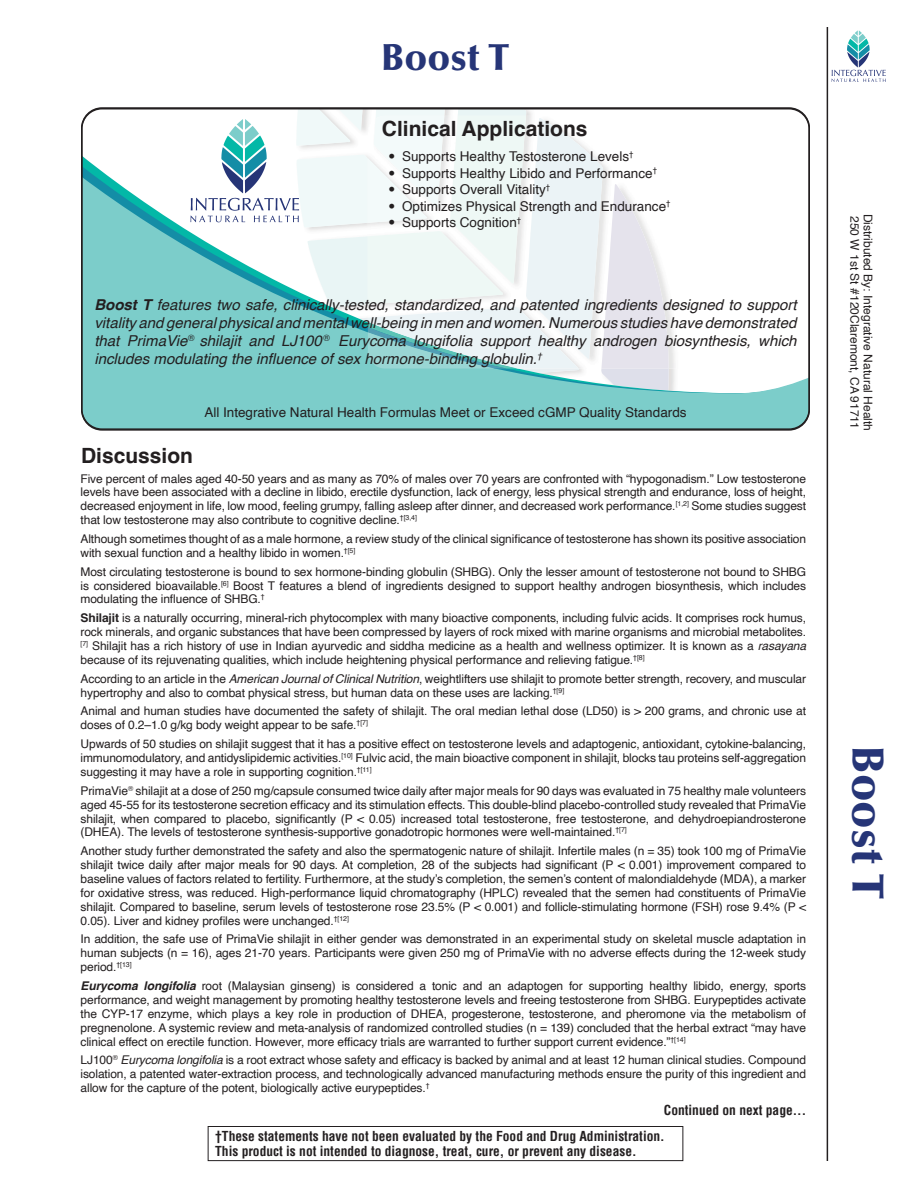
<style>
.page{position:relative;width:918px;height:1188px;background:#fff}
.page>*{position:absolute;margin:0;border:0;box-sizing:border-box;transform-origin:0 0}
.Product_Title_Side{font:900 45px "Optima LT Std";color:#263577}
.Product_Title{font:900 37.5px "Optima LT Std";color:#263577}
.Subheader_Clinical_A{font:700 21px "Helvetica";color:#231f20}
.Subheader{font:700 21px "Helvetica";color:#231f20}
.Text_in_Box{font:italic 15px/18px "Helvetica";color:#231f20;text-align:justify}
.Distributor_Statemen{font:13.5px "Helvetica";color:#231f20}
.t1{font:700 condensed 13.5px/15px "Helvetica";color:#231f20}
.Product_descriptor{font:12px/13.8px "Helvetica";letter-spacing:-.01em;color:#231f20;text-align:justify}
.Contact_Information{font:12px "Helvetica";color:#231f20}
.s1{font-family:"Trade Gothic LT Std"}
.s2{font-weight:700}
.s3{font-style:italic}
.s4{font-weight:700;font-style:italic}
</style>
<div class="page">
<svg style="left:81px;top:107px;width:729px;height:322px;fill:#7ccdca"></svg>
<svg style="left:680px;top:116px;width:115px;height:253px"></svg>
<svg style="left:190px;top:110px;width:479px;height:281px"></svg>
<svg style="left:832px;top:30px;width:54px;height:52px"></svg>
<hr style="left:827px;top:27px;width:1px;height:1134px;background:#231f20">
<div style="left:208px;top:1126px;width:475px;height:35px;border:1px solid #231f20"></div>
<p class="Product_Title" style="left:382px;top:35px;width:129px">Boost T</p>
<p class="Subheader_Clinical_A" style="left:382px;top:115px;width:207px">Clinical Applications</p>
<p class="Distributor_Statemen" style="left:389px;top:146px;width:247px"><span class="s1">•</span> Supports Healthy Testosterone Levels<sup>†</sup></p>
<p class="Distributor_Statemen" style="left:389px;top:163px;width:270px"><span class="s1">•</span> Supports Healthy Libido and Performance<sup>†</sup></p>
<p class="Distributor_Statemen" style="left:389px;top:179px;width:163px"><span class="s1">•</span> Supports Overall Vitality<sup>†</sup></p>
<p class="Distributor_Statemen" style="left:389px;top:196px;width:284px"><span class="s1">•</span> Optimizes Physical Strength and Endurance<sup>†</sup></p>
<p class="Distributor_Statemen" style="left:389px;top:212px;width:134px"><span class="s1">•</span> Supports Cognition<sup>†</sup></p>
<p class="Text_in_Box" style="left:94px;top:296px;width:704px"><span class="s2">Boost T</span> features two safe, clinically-tested, standardized, and patented ingredients designed to support vitality and general physical and mental well-being in men and women. Numerous studies have demonstrated that PrimaVie<sup>®</sup> shilajit and LJ100 <sup>®</sup> Eurycoma longifolia support healthy androgen biosynthesis, which includes modulating the influence of sex hormone-binding globulin.<sup>†</sup></p>
<p class="Distributor_Statemen" style="left:204px;top:402px;width:484px">All Integrative Natural Health Formulas Meet or Exceed cGMP Quality Standards</p>
<p class="Subheader" style="left:81px;top:443px;width:114px">Discussion</p>
<p class="Product_descriptor" style="left:81px;top:472px;width:727px">Five percent of males aged 40-50 years and as many as 70% of males over 70 years are confronted with “hypogonadism.” Low testosterone levels have been associated with a decline in libido, erectile dysfunction, lack of energy, less physical strength and endurance, loss of height, decreased enjoyment in life, low mood, feeling grumpy, falling asleep after dinner, and decreased work performance.<sup>[1,2]</sup> Some studies suggest that low testosterone may also contribute to cognitive decline.<sup>†[3,4]</sup></p>
<p class="Product_descriptor" style="left:81px;top:532px;width:727px">Although sometimes thought of as a male hormone, a review study of the clinical significance of testosterone has shown its positive association with sexual function and a healthy libido in women.<sup>†[5]</sup></p>
<p class="Product_descriptor" style="left:81px;top:565px;width:727px">Most circulating testosterone is bound to sex hormone-binding globulin (SHBG). Only the lesser amount of testosterone not bound to SHBG is considered bioavailable.<sup>[6]</sup> Boost T features a blend of ingredients designed to support healthy androgen biosynthesis, which includes modulating the influence of SHBG.<sup>†</sup></p>
<p class="Product_descriptor" style="left:81px;top:612px;width:727px"><span class="s2">Shilajit</span> is a naturally occurring, mineral-rich phytocomplex with many bioactive components, including fulvic acids. It comprises rock humus, rock minerals, and organic substances that have been compressed by layers of rock mixed with marine organisms and microbial metabolites. <sup>[7]</sup> Shilajit has a rich history of use in Indian ayurvedic and siddha medicine as a health and wellness optimizer. It is known as a <span class="s3">rasayana </span>because of its rejuvenating qualities, which include heightening physical performance and relieving fatigue.<sup>†[8]</sup></p>
<p class="Product_descriptor" style="left:81px;top:672px;width:727px">According to an article in the <span class="s3">American Journal of Clinical Nutrition</span>, weightlifters use shilajit to promote better strength, recovery, and muscular hypertrophy and also to combat physical stress, but human data on these uses are lacking.<sup>†[9]</sup></p>
<p class="Product_descriptor" style="left:81px;top:705px;width:727px">Animal and human studies have documented the safety of shilajit. The oral median lethal dose (LD50) is &gt; 200 grams, and chronic use at doses of 0.2–1.0 g/kg body weight appear to be safe.<sup>†[7]</sup></p>
<p class="Product_descriptor" style="left:81px;top:737px;width:727px">Upwards of 50 studies on shilajit suggest that it has a positive effect on testosterone levels and adaptogenic, antioxidant, cytokine-balancing, immunomodulatory, and antidyslipidemic activities.<sup>[10]</sup> Fulvic acid, the main bioactive component in shilajit, blocks tau proteins self-aggregation suggesting it may have a role in supporting cognition.<sup>†[11]</sup></p>
<p class="Product_descriptor" style="left:81px;top:784px;width:727px">PrimaVie<sup>®</sup> shilajit at a dose of 250 mg/capsule consumed twice daily after major meals for 90 days was evaluated in 75 healthy male volunteers aged 45-55 for its testosterone secretion efficacy and its stimulation effects. This double-blind placebo-controlled study revealed that PrimaVie shilajit, when compared to placebo, significantly (P &lt; 0.05) increased total testosterone, free testosterone, and dehydroepiandrosterone (DHEA). The levels of testosterone synthesis-supportive gonadotropic hormones were well-maintained.<sup>†[7]</sup></p>
<p class="Product_descriptor" style="left:81px;top:845px;width:727px">Another study further demonstrated the safety and also the spermatogenic nature of shilajit. Infertile males (n = 35) took 100 mg of PrimaVie shilajit twice daily after major meals for 90 days. At completion, 28 of the subjects had significant (P &lt; 0.001) improvement compared to baseline values of factors related to fertility. Furthermore, at the study’s completion, the semen’s content of malondialdehyde (MDA), a marker for oxidative stress, was reduced. High-performance liquid chromatography (HPLC) revealed that the semen had constituents of PrimaVie shilajit. Compared to baseline, serum levels of testosterone rose 23.5% (P &lt; 0.001) and follicle-stimulating hormone (FSH) rose 9.4% (P &lt; 0.05). Liver and kidney profiles were unchanged.<sup>†[12]</sup></p>
<p class="Product_descriptor" style="left:81px;top:933px;width:727px">In addition, the safe use of PrimaVie shilajit in either gender was demonstrated in an experimental study on skeletal muscle adaptation in human subjects (n = 16), ages 21-70 years. Participants were given 250 mg of PrimaVie with no adverse effects during the 12-week study period.<sup>†[13]</sup></p>
<p class="Product_descriptor" style="left:81px;top:979px;width:727px"><span class="s4">Eurycoma longifolia</span> root (Malaysian ginseng) is considered a tonic and an adaptogen for supporting healthy libido, energy, sports performance, and weight management by promoting healthy testosterone levels and freeing testosterone from SHBG. Eurypeptides activate the CYP-17 enzyme, which plays a key role in production of DHEA, progesterone, testosterone, and pheromone via the metabolism of pregnenolone. A systemic review and meta-analysis of randomized controlled studies (n = 139) concluded that the herbal extract “may have clinical effect on erectile function. However, more efficacy trials are warranted to further support current evidence.”<sup>†[14]</sup></p>
<p class="Product_descriptor" style="left:81px;top:1054px;width:727px">LJ100<sup>®</sup> <span class="s3">Eurycoma longifolia</span> is a root extract whose safety and efficacy is backed by animal and at least 12 human clinical studies. Compound isolation, a patented water-extraction process, and technologically advanced manufacturing methods ensure the purity of this ingredient and allow for the capture of the potent, biologically active eurypeptides.<sup>†</sup></p>
<p class="t1" style="left:664px;top:1102px;width:144px">Continued on next page...</p>
<p class="t1" style="left:215px;top:1129px;width:451px">†These statements have not been evaluated by the Food and Drug Administration.<br>This product is not intended to diagnose, treat, cure, or prevent any disease.</p>
<p class="Contact_Information" style="left:877px;top:214px;width:219px;rotate:90deg">Distributed By: Integrative Natural Health</p>
<p class="Contact_Information" style="left:864px;top:216px;width:214px;rotate:90deg">250 W 1st St #120Claremont, CA 91711</p>
<p class="Product_Title_Side" style="left:894px;top:746px;width:155px;rotate:90deg">Boost T</p>
</div>
